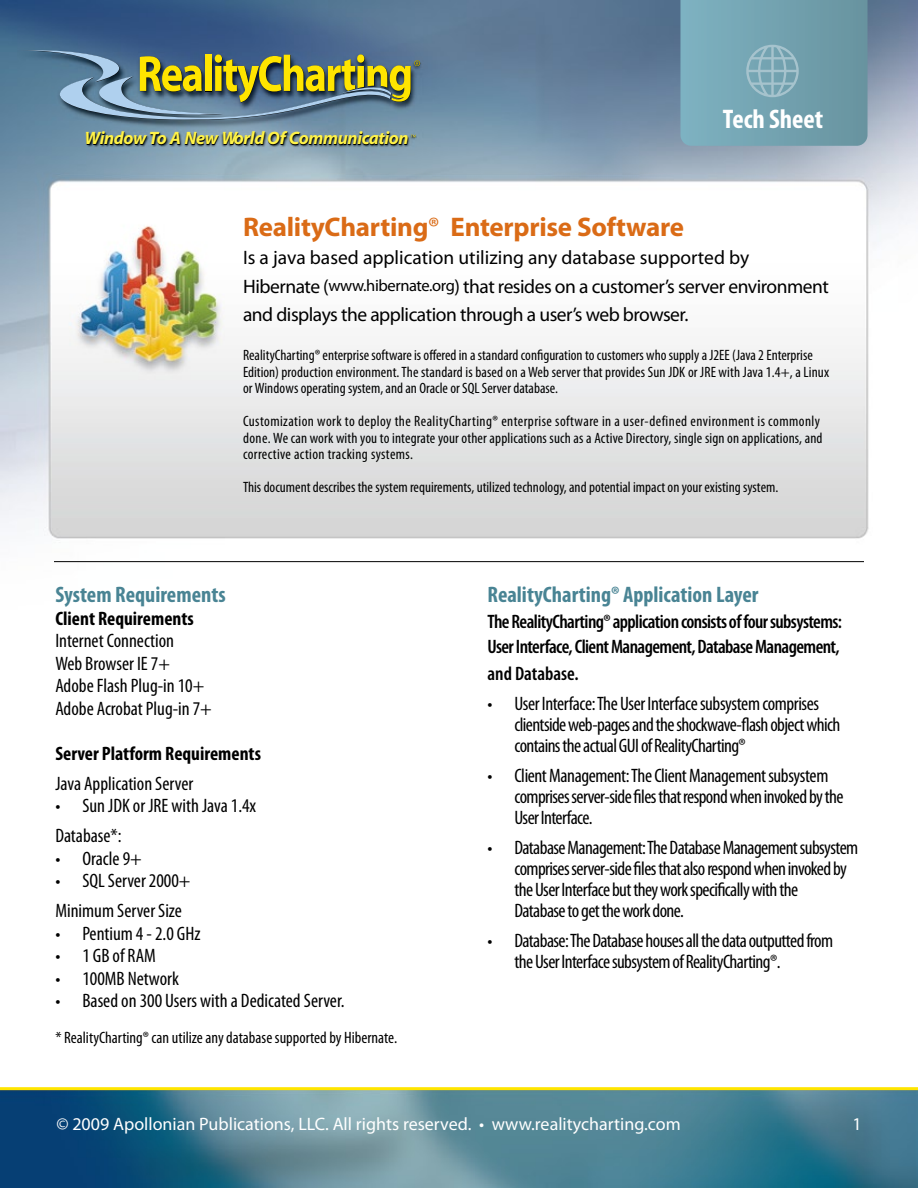
<style>
.page{position:relative;width:918px;height:1188px;background:#fff}
.page>*{position:absolute;margin:0;border:0;box-sizing:border-box;transform-origin:0 0}
.t1{font:700 27px "Myriad Pro";letter-spacing:-.01em;color:#da6b16}
.t2{font:700 condensed 27px "Myriad Pro";color:#fff}
.t3{font:700 condensed 22.5px "Myriad Pro";color:#498494}
.t4{font:condensed 19.5px/21px "Myriad Pro";letter-spacing:-.03em;color:#000}
.t5{font:condensed 19.5px/22.5px "Myriad Pro";color:#000}
.t6{font:19.5px/28.5px "Myriad Pro";letter-spacing:-.025em;color:#000}
.t7{font:600 condensed 19.5px/26.2px "Myriad Pro";letter-spacing:-.03em;color:#000}
.t8{font:700 condensed 19.5px "Myriad Pro";color:#000}
.t9{font:18px "Myriad Pro";color:#fff}
.t10{font:italic 700 18px "Myriad";letter-spacing:-.02em;color:#fff349}
.t11{font:condensed 16.5px "Myriad Pro";color:#000}
.t12{font:condensed 15px/16.5px "Myriad Pro";letter-spacing:.01em;color:#000}
.s1{color:#000}
.s2{font-weight:400}
.s3{font-size:16.5px}
</style>
<div class="page">
<img style="left:0;top:0;width:918px;height:563px">
<hr style="left:54px;top:561px;width:810px;height:1px;background:#000">
<svg style="left:0;top:1087px;width:918px;height:101px;background:#4a7e8d"></svg>
<svg style="left:13px;top:50px;width:407px;height:75px;background:#718679"></svg>
<svg style="left:411px;top:135px;width:5px;height:3px"></svg>
<svg style="left:680px;top:0;width:188px;height:146px;background:#74a3b1"></svg>
<p class="t10" style="left:84px;top:129px;width:326px">Window To <span class="s1">A New W</span>orld Of <span class="s1">Communic</span>ation</p>
<h1 class="t2" style="left:723px;top:102px;width:102px">Tech Sheet</h1>
<h1 class="t1" style="left:243px;top:209px;width:443px">RealityCharting<span class="s2">®</span> Enterprise Software</h1>
<h3 class="t6" style="left:243px;top:243px;width:587px">Is a java based application utilizing any database supported by<br>Hibernate (<span class="s3">www.hibernate.org</span>) that resides on a customer’s server environment and displays the application through a user’s web browser.</h3>
<p class="t12" style="left:243px;top:347px;width:588px">RealityCharting® enterprise software is offered in a standard configuration to customers who supply a J2EE (Java 2 Enterprise<br>Edition) production environment. The standard is based on a Web server that provides Sun JDK or JRE with Java 1.4+, a Linux or Windows operating system, and an Oracle or SQL Server database.</p>
<p class="t12" style="left:243px;top:413px;width:581px">Customization work to deploy the RealityCharting® enterprise software in a user-defined environment is commonly done. We can work with you to integrate your other applications such as a Active Directory, single sign on applications, and corrective action tracking systems.</p>
<p class="t12" style="left:243px;top:479px;width:537px">This document describes the system requirements, utilized technology, and potential impact on your existing system.</p>
<h2 class="t3" style="left:55px;top:580px;width:172px">System Requirements</h2>
<h3 class="t8" style="left:55px;top:606px;width:140px">Client Requirements</h3>
<h3 class="t5" style="left:55px;top:629px;width:158px">Internet Connection<br>Web Browser IE 7+<br>Adobe Flash Plug-in 10+<br>Adobe Acrobat Plug-in 7+</h3>
<h3 class="t8" style="left:55px;top:741px;width:207px">Server Platform Requirements</h3>
<h3 class="t5" style="left:55px;top:772px;width:140px">Java Application Server</h3>
<h3 class="t5" style="left:55px;top:790px;width:202px;line-height:30px">• Sun JDK or JRE with Java 1.4x<br>Database*:</h3>
<h3 class="t4" style="left:55px;top:847px;width:88px">• Oracle 9+</h3>
<h3 class="t5" style="left:55px;top:865px;width:137px;line-height:30px">• SQL Server 2000+<br>Minimum Server Size</h3>
<h3 class="t5" style="left:55px;top:922px;width:147px">• Pentium 4 - 2.0 GHz</h3>
<h3 class="t4" style="left:55px;top:945px;width:102px">• 1 GB of RAM</h3>
<h3 class="t5" style="left:55px;top:967px;width:125px">• 100MB Network</h3>
<h3 class="t5" style="left:55px;top:989px;width:291px">• Based on 300 Users with a Dedicated Server.</h3>
<p class="t11" style="left:55px;top:1028px;width:343px">* RealityCharting® can utilize any database supported by Hibernate.</p>
<h2 class="t3" style="left:488px;top:580px;width:272px">RealityCharting® Application Layer</h2>
<h3 class="t7" style="left:488px;top:608px;width:356px">The RealityCharting® application consists of four subsystems:<br>User Interface, Client Management, Database Management, and Database.</h3>
<h3 class="t4" style="left:515px;top:693px;width:327px;text-indent:-27px">• User Interface: The User Interface subsystem comprises clientside web-pages and the shockwave-flash object which contains the actual GUI of RealityCharting®</h3>
<h3 class="t4" style="left:515px;top:765px;width:331px;text-indent:-27px">• Client Management: The Client Management subsystem comprises server-side files that respond when invoked by the<br>User Interface.</h3>
<h3 class="t4" style="left:515px;top:837px;width:345px;text-indent:-27px">• Database Management: The Database Management subsystem comprises server-side files that also respond when invoked by the User Interface but they work specifically with the<br>Database to get the work done.</h3>
<h3 class="t4" style="left:515px;top:930px;width:320px;text-indent:-27px">• Database: The Database houses all the data outputted from the User Interface subsystem of RealityCharting®.</h3>
<p class="t9" style="left:56px;top:1113px;width:626px">© 2009 Apollonian Publications, LLC. All rights reserved. • www.realitycharting.com</p>
<p class="t9" style="left:852px;top:1113px;width:11px">1</p>
</div>
